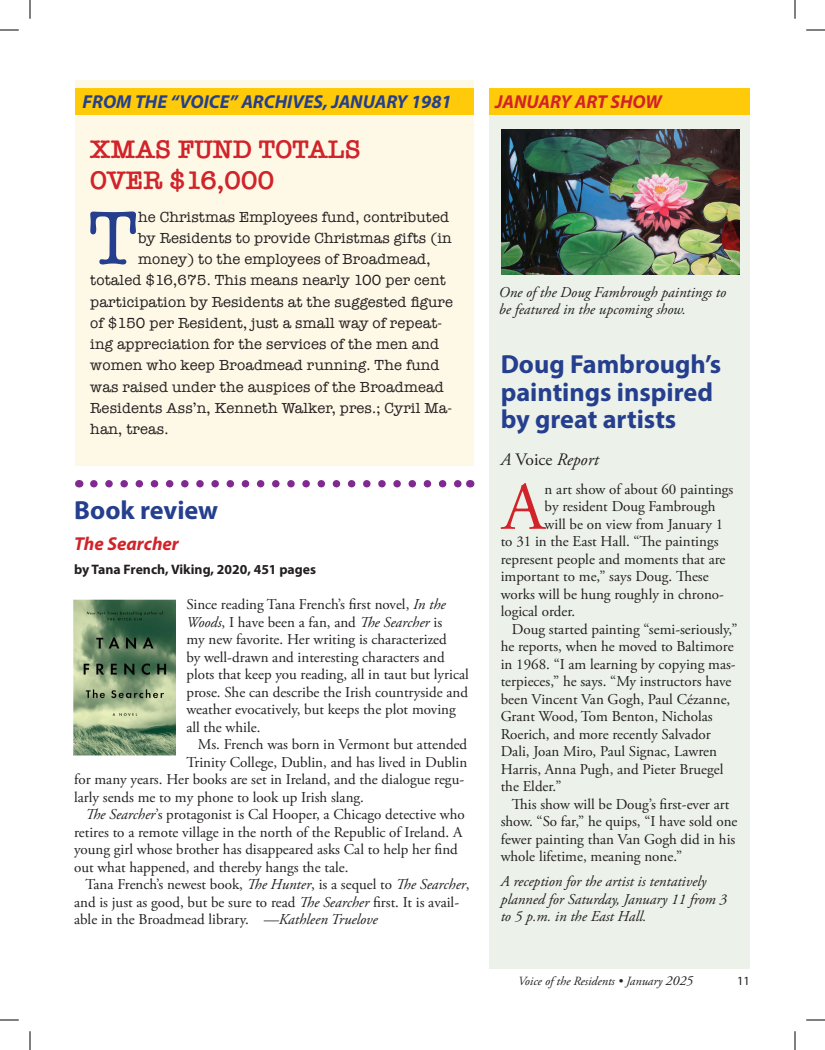
<style>
.page{position:relative;width:825px;height:1050px;background:#fff}
.page>*{position:absolute;margin:0;border:0;box-sizing:border-box;transform-origin:0 0}
.Text_with_drop_cap{font:78.25px "American Typewriter";color:#253f8e}
.Text_with_drop_cap-2{font:67.75px "Adobe Garamond Pro";color:#d1232a}
.Headline_Main{font:700 26.25px/27.5px "Myriad Pro";color:#253f8e}
.Headline_Main-2{font:600 26.25px/31.2px "American Typewriter";color:#d1232a}
.Headline_Secondary{font:italic 700 18.75px "Myriad Pro";color:#253f8e}
.Headline_Secondary-2{font:italic 700 18.75px "Myriad Pro";color:#d1232a}
.Byline{font:italic 17.5px "Adobe Garamond Pro";color:#231f20}
.Text_stories{font:15px/17.5px "Adobe Garamond Pro";color:#231f20}
.Text_with_drop_cap-3{font:15px "American Typewriter";letter-spacing:.01em;color:#231f20}
.Text_no_indent__no_space{font:15px/17.5px "Adobe Garamond Pro";color:#231f20}
.Text_with_drop_cap-4{font:15px "Adobe Garamond Pro";color:#231f20}
.Text_no_indent_space{font:italic 15px/17.5px "Adobe Garamond Pro";color:#231f20}
.Text_no_indent__no_space-2{font:italic 15px/17.5px "Adobe Garamond Pro";color:#231f20}
.Text_no_indent__no_space-3{font:700 13.75px "Myriad Pro";color:#231f20}
.t1{font:italic 12.5px "Adobe Garamond Pro";color:#231f20}
.t2{font:12.5px "Myriad Pro";color:#231f20}
.s1{font-style:normal}
.s2{font-style:italic}
.s3{font-size:13.75px}
</style>
<div class="page">
<div style="left:75px;top:80px;width:398px;height:386px;background:#fef9e7"></div>
<div style="left:75px;top:88px;width:398px;height:27px;background:#feca0a"></div>
<div style="left:490px;top:89px;width:260px;height:880px;background:#ecf2ea"></div>
<div style="left:490px;top:88px;width:260px;height:27px;background:#feca0a"></div>
<svg style="left:94px;top:480px;width:368px;height:8px"></svg>
<img style="left:73px;top:600px;width:102px;height:155px">
<img style="left:502px;top:129px;width:237px;height:146px">
<svg style="left:0;top:29px;width:19px;height:2px"></svg>
<svg style="left:806px;top:29px;width:19px;height:2px"></svg>
<svg style="left:0;top:1019px;width:19px;height:2px"></svg>
<svg style="left:806px;top:1019px;width:19px;height:2px"></svg>
<svg style="left:29px;top:0;width:2px;height:19px"></svg>
<svg style="left:29px;top:1031px;width:2px;height:19px"></svg>
<svg style="left:794px;top:0;width:2px;height:19px"></svg>
<svg style="left:794px;top:1031px;width:2px;height:19px"></svg>
<p class="Headline_Secondary" style="left:82px;top:90px;width:371px">FROM THE “VOICE” ARCHIVES, JANUARY 1981</p>
<p class="Headline_Secondary-2" style="left:495px;top:90px;width:168px">JANUARY ART SHOW</p>
<p class="Headline_Main-2" style="left:90px;top:133px;width:272px">XMAS FUND TOTALS<br>OVER $16,000</p>
<p class="Text_with_drop_cap" style="left:88px;top:178px;width:51px">T</p>
<p class="Text_with_drop_cap-3" style="left:138px;top:205px;width:313px">he Christmas Employees fund, contributed</p>
<p class="Text_with_drop_cap-3" style="left:138px;top:226px;width:315px">by Residents to provide Christmas gifts (in</p>
<p class="Text_with_drop_cap-3" style="left:138px;top:248px;width:294px">money) to the employees of Broadmead,</p>
<p class="Text_with_drop_cap-3" style="left:90px;top:269px;width:357px">totaled $16,675. This means nearly 100 per cent</p>
<p class="Text_with_drop_cap-3" style="left:90px;top:290px;width:364px">participation by Residents at the suggested figure</p>
<p class="Text_with_drop_cap-3" style="left:90px;top:311px;width:353px">of $150 per Resident, just a small way of repeat-</p>
<p class="Text_with_drop_cap-3" style="left:90px;top:333px;width:350px">ing appreciation for the services of the men and</p>
<p class="Text_with_drop_cap-3" style="left:90px;top:354px;width:351px">women who keep Broadmead running. The fund</p>
<p class="Text_with_drop_cap-3" style="left:90px;top:375px;width:355px">was raised under the auspices of the Broadmead</p>
<p class="Text_with_drop_cap-3" style="left:90px;top:396px;width:363px">Residents Ass’n, Kenneth Walker, pres.; Cyril Ma-</p>
<p class="Text_with_drop_cap-3" style="left:90px;top:418px;width:80px">han, treas.</p>
<p class="Text_no_indent__no_space-2" style="left:499px;top:284px;width:229px">One of the Doug Fambrough paintings to be featured in the upcoming show.</p>
<p class="Headline_Main" style="left:501px;top:350px;width:222px">Doug Fambrough’s paintings inspired by great artists</p>
<p class="Byline" style="left:501px;top:449px;width:100px">A <span class="s1">Voice</span> Report</p>
<p class="Text_with_drop_cap-2" style="left:502px;top:467px;width:44px">A</p>
<p class="Text_with_drop_cap-4" style="left:545px;top:480px;width:190px">n art show of about 60 paintings</p>
<p class="Headline_Main" style="left:74px;top:495px;width:146px">Book review</p>
<p class="Headline_Secondary-2" style="left:74px;top:531px;width:106px">The Searcher</p>
<p class="Text_no_indent__no_space-3" style="left:74px;top:560px;width:244px">by Tana French, Viking, 2020, 451 pages</p>
<p class="Text_no_indent__no_space" style="left:186px;top:596px;width:284px">Since reading Tana French’s first novel, <span class="s2">In the Woods</span>, I have been a fan, and <span class="s2">The Searcher</span> is<br>my new favorite. Her writing is characterized<br>by well-drawn and interesting characters and plots that keep you reading, all in taut but lyrical prose. She can describe the Irish countryside and weather evocatively, but keeps the plot moving all the while.</p>
<p class="Text_stories" style="left:198px;top:736px;width:271px">Ms. French was born in Vermont but attended</p>
<p class="Text_stories" style="left:186px;top:754px;width:282px">Trinity College, Dublin, and has lived in Dublin</p>
<p class="Text_stories" style="left:74px;top:771px;width:392px">for many years. Her books are set in Ireland, and the dialogue regu-</p>
<p class="Text_stories" style="left:74px;top:789px;width:291px">larly sends me to my phone to look up Irish slang.</p>
<p class="Text_stories" style="left:74px;top:806px;width:392px;text-indent:11px"><span class="s2">The Searcher</span>’s protagonist is Cal Hooper, a Chicago detective who retires to a remote village in the north of the Republic of Ireland. A young girl whose brother has disappeared asks Cal to help her find out what happened, and thereby hangs the tale.</p>
<p class="Text_stories" style="left:74px;top:876px;width:397px;text-indent:11px">Tana French’s newest book, <span class="s2">The Hunter</span>, is a sequel to <span class="s2">The Searcher</span>, and is just as good, but be sure to read <span class="s2">The Searcher</span> first. It is avail&shy;able in the Broadmead library. <span class="s2">—Kathleen Truelove</span></p>
<p class="Text_with_drop_cap-4" style="left:545px;top:497px;width:172px">by resident Doug Fambrough</p>
<p class="Text_with_drop_cap-4" style="left:545px;top:515px;width:180px">will be on view from January 1</p>
<p class="Text_with_drop_cap-4" style="left:501px;top:532px;width:219px">to 31 in the East Hall. “The paintings</p>
<p class="Text_with_drop_cap-4" style="left:501px;top:550px;width:226px">represent people and moments that are</p>
<p class="Text_with_drop_cap-4" style="left:501px;top:567px;width:210px">important to me,” says Doug. These</p>
<p class="Text_with_drop_cap-4" style="left:501px;top:585px;width:225px">works will be hung roughly in chrono-</p>
<p class="Text_with_drop_cap-4" style="left:501px;top:602px;width:76px">logical order.</p>
<p class="Text_stories" style="left:501px;top:621px;width:238px;text-indent:11px">Doug started painting “semi-seriously,” he reports, when he moved to Baltimore in 1968. “I am learning by copying mas&shy;terpieces,” he says. “My instructors have been Vincent Van Gogh, Paul Cézanne, Grant Wood, Tom Benton, Nicholas Roerich, and more recently Salvador Dali, Joan Miro, Paul Signac, Lawren Harris, Anna Pugh, and Pieter Bruegel the Elder.”</p>
<p class="Text_stories" style="left:501px;top:796px;width:238px;text-indent:11px">This show will be Doug’s first-ever art show. “So far,” he quips, “I have sold one fewer painting than Van Gogh did in his whole lifetime, meaning none.”</p>
<p class="Text_no_indent_space" style="left:501px;top:873px;width:228px">A reception for the artist is tentatively planned for Saturday, January 11 from 3 to 5 p.m. in the East Hall.</p>
<p class="t1" style="left:518px;top:974px;width:176px">Voice of the Residents • January <span class="s3">2025</span></p>
<p class="t2" style="left:737px;top:973px;width:14px">11</p>
</div>
